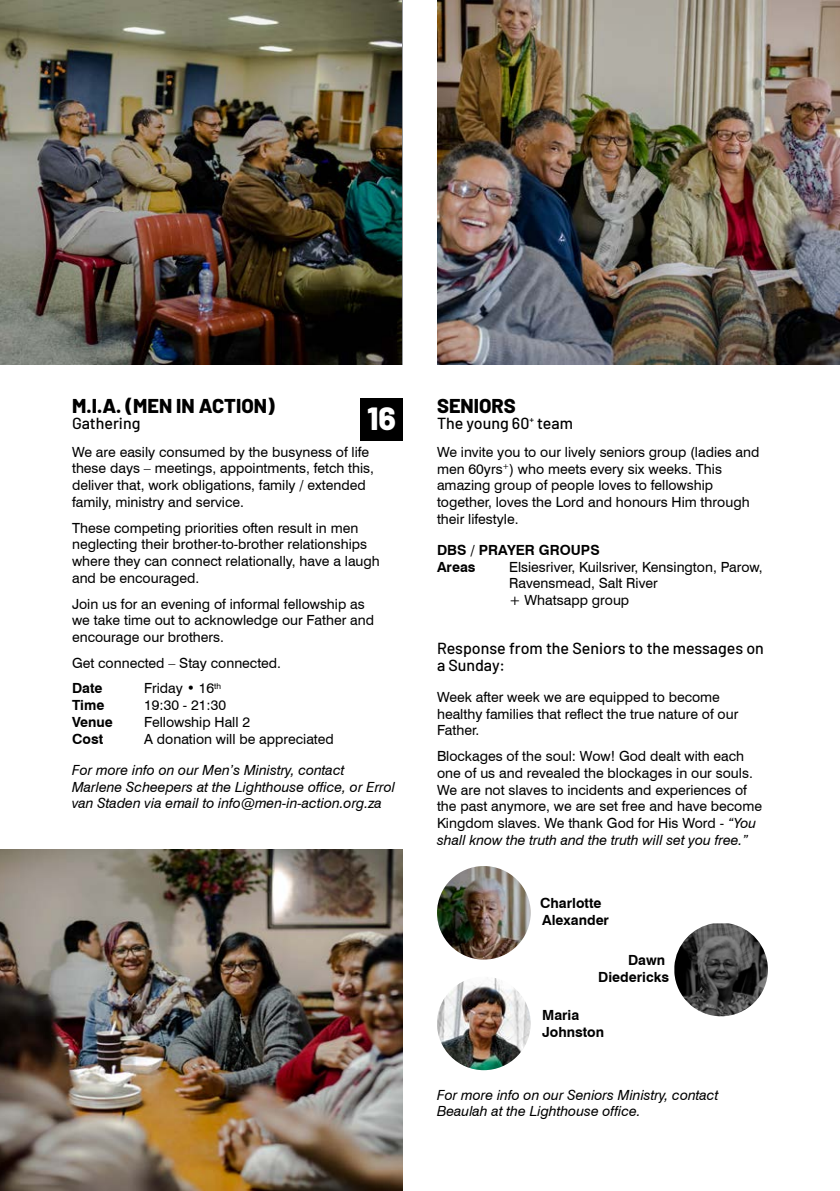
<style>
.page{position:relative;width:840px;height:1191px;background:#fff}
.page>*{position:absolute;margin:0;border:0;box-sizing:border-box;transform-origin:0 0}
.t1{font:800 32px "Barlow";color:#fff}
.t2{font:800 20px "Barlow";color:#000}
.t3{font:500 16px/16.8px "Barlow";color:#000}
.t4{font:14px/16.8px "Swiss 721 BT";color:#000}
.t5{font:italic 14px/16.8px "Swiss 721 BT";color:#000}
.t6{font:700 14px/16.8px "Swiss 721 BT";color:#000}
.s1{font-style:italic}
</style>
<div class="page">
<img style="left:0;top:849px;width:403px;height:342px">
<div style="left:360px;top:398px;width:43px;height:43px;background:#000"></div>
<img style="left:437px;top:0;width:402px;height:364px">
<img style="left:0;top:0;width:402px;height:364px">
<img style="left:437px;top:866px;width:93px;height:93px;border-radius:47px">
<img style="left:437px;top:976px;width:93px;height:94px;border-radius:47px">
<img style="left:674px;top:923px;width:93px;height:93px">
<h2 class="t2" style="left:72px;top:390px;width:204px">M.I.A. (MEN IN ACTION)</h2>
<p class="t3" style="left:72px;top:413px;width:70px">Gathering</p>
<p class="t4" style="left:72px;top:443px;width:303px">We are easily consumed by the busyness of life these days – meetings, appointments, fetch this, deliver that, work obligations, family / extended family, ministry and service.</p>
<p class="t4" style="left:72px;top:519px;width:309px">These competing priorities often result in men neglecting their brother-to-brother relationships where they can connect relationally, have a laugh and be encouraged.</p>
<p class="t4" style="left:72px;top:595px;width:303px">Join us for an evening of informal fellowship as we take time out to acknowledge our Father and encourage our brothers.</p>
<p class="t4" style="left:72px;top:654px;width:210px">Get connected – Stay connected.</p>
<p class="t6" style="left:72px;top:680px;width:32px">Date</p>
<p class="t4" style="left:144px;top:680px;width:78px">Friday • 16<sup>th</sup></p>
<p class="t6" style="left:72px;top:696px;width:34px">Time</p>
<p class="t4" style="left:144px;top:696px;width:83px">19:30 - 21:30</p>
<p class="t6" style="left:72px;top:713px;width:42px">Venue</p>
<p class="t4" style="left:144px;top:713px;width:107px">Fellowship Hall 2</p>
<p class="t6" style="left:72px;top:730px;width:33px">Cost</p>
<p class="t4" style="left:144px;top:730px;width:191px">A donation will be appreciated</p>
<h1 class="t1" style="left:367px;top:395px;width:30px">16</h1>
<p class="t5" style="left:72px;top:761px;width:324px">For more info on our Men’s Ministry, contact<br>Marlene Scheepers at the Lighthouse office, or Errol van Staden via email to info@men-in-action.org.za</p>
<h2 class="t2" style="left:437px;top:390px;width:80px">SENIORS</h2>
<p class="t3" style="left:437px;top:413px;width:137px">The young 60<sup>+</sup> team</p>
<p class="t4" style="left:437px;top:443px;width:324px">We invite you to our lively seniors group (ladies and men 60yrs<sup>+</sup>) who meets every six weeks. This amazing group of people loves to fellowship together, loves the Lord and honours Him through their lifestyle.</p>
<p class="t6" style="left:437px;top:541px;width:164px">DBS / PRAYER GROUPS<br>Areas</p>
<p class="t4" style="left:509px;top:558px;width:255px">Elsiesriver, Kuilsriver, Kensington, Parow,<br>Ravensmead, Salt River<br>+ Whatsapp group</p>
<p class="t3" style="left:437px;top:638px;width:328px">Response from the Seniors to the messages on a Sunday:</p>
<p class="t4" style="left:437px;top:688px;width:303px">Week after week we are equipped to become healthy families that reflect the true nature of our<br>Father.</p>
<p class="t4" style="left:437px;top:747px;width:326px">Blockages of the soul: Wow! God dealt with each one of us and revealed the blockages in our souls.<br>We are not slaves to incidents and experiences of the past anymore, we are set free and have become Kingdom slaves. We thank God for His Word - <span class="s1">“You shall know the truth and the truth will set you free.”</span></p>
<p class="t6" style="left:540px;top:895px;width:70px">Charlotte<br>Alexander</p>
<p class="t6" style="left:598px;top:951px;width:72px;text-align:right">Dawn<br>Diedericks</p>
<p class="t6" style="left:542px;top:1007px;width:64px">Maria<br>Johnston</p>
<p class="t5" style="left:437px;top:1086px;width:283px">For more info on our Seniors Ministry, contact<br>Beaulah at the Lighthouse office.</p>
</div>
